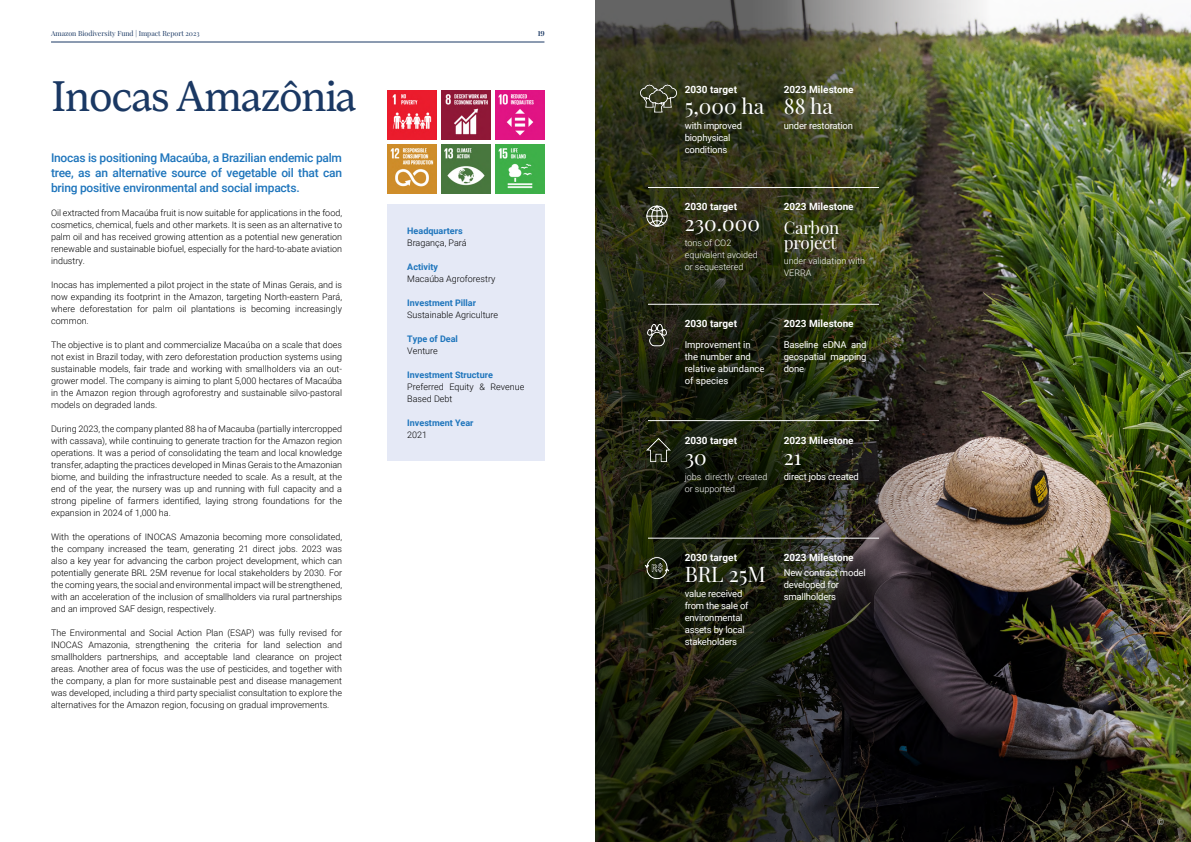
<style>
.page{position:relative;width:1191px;height:842px;background:#fff}
.page>*{position:absolute;margin:0;border:0;box-sizing:border-box;transform-origin:0 0}
.t1{font:43px "Loretta";letter-spacing:-.03em;color:#1a3863}
.t2{font:21px "Playfair Display";color:#fff}
.t3{font:17px/15px "Playfair Display";letter-spacing:-.01em;color:#fff}
.t4{font:500 12px/15px "Roboto";letter-spacing:-.02em;color:#1e75bc;text-align:justify}
.t5{font:700 10px "Roboto";color:#fff}
.t6{font:9.5px/12px "Roboto";letter-spacing:-.02em;color:#fff}
.t7{font:9.5px/12px "Roboto";color:#fff}
.t8{font:300 9px/12px "Roboto";color:#000;text-align:justify}
.t9{font:300 9px/12px "Roboto";color:#fff}
.t10{font:700 9px "Roboto";color:#1e75bc}
.t11{font:500 9px "Roboto";color:#b3b3b3}
.t12{font:7px "Playfair Display";color:#1a3863}
.t13{font:700 7px "Playfair Display";color:#1a3863}
</style>
<div class="page">
<div style="left:387px;top:204px;width:157px;height:257px;background:#e5e9f6"></div>
<img style="left:1157px;top:15px;width:34px;height:827px">
<img style="left:387px;top:144px;width:49px;height:49px">
<img style="left:595px;top:0;width:562px;height:842px">
<img style="left:634px;top:74px;width:48px;height:48px">
<img style="left:631px;top:191px;width:51px;height:51px">
<img style="left:631px;top:310px;width:51px;height:51px">
<img style="left:634px;top:426px;width:48px;height:48px">
<img style="left:631px;top:542px;width:51px;height:51px">
<hr style="left:648px;top:187px;width:231px;height:1px;background:#fff">
<hr style="left:648px;top:304px;width:231px;height:1px;background:#fff">
<hr style="left:648px;top:420px;width:231px;height:1px;background:#fff">
<hr style="left:648px;top:538px;width:231px;height:1px;background:#fff">
<img style="left:441px;top:144px;width:49px;height:49px">
<img style="left:495px;top:144px;width:49px;height:49px">
<img style="left:495px;top:90px;width:49px;height:49px">
<img style="left:387px;top:90px;width:49px;height:49px">
<img style="left:441px;top:90px;width:49px;height:49px">
<hr style="left:51px;top:42px;width:493px;height:1px;background:#1a3863">
<p class="t12" style="left:51px;top:28px;width:150px">Amazon Biodiversity Fund | Impact Report 2023</p>
<p class="t13" style="left:538px;top:28px;width:8px">19</p>
<h1 class="t1" style="left:51px;top:73px;width:307px">Inocas Amazônia</h1>
<h3 class="t4" style="left:51px;top:150px;width:292px">Inocas is positioning Macaúba, a Brazilian endemic palm tree, as an alternative source of vegetable oil that can bring positive environmental and social impacts.</h3>
<p class="t8" style="left:51px;top:206px;width:292px">Oil extracted from Macaúba fruit is now suitable for applications in the food, cosmetics, chemical, fuels and other markets. It is seen as an alternative to palm oil and has received growing attention as a potential new generation renewable and sustainable biofuel, especially for the hard-to-abate aviation industry.</p>
<p class="t8" style="left:51px;top:278px;width:292px">Inocas has implemented a pilot project in the state of Minas Gerais, and is now expanding its footprint in the Amazon, targeting North-eastern Pará, where deforestation for palm oil plantations is becoming increasingly common.</p>
<p class="t8" style="left:51px;top:338px;width:292px">The objective is to plant and commercialize Macaúba on a scale that does not exist in Brazil today, with zero deforestation production systems using sustainable models, fair trade and working with smallholders via an out&shy;grower model. The company is aiming to plant 5,000 hectares of Macaúba in the Amazon region through agroforestry and sustainable silvo-pastoral models on degraded lands.</p>
<p class="t8" style="left:51px;top:422px;width:292px">During 2023, the company planted 88 ha of Macauba (partially intercropped with cassava), while continuing to generate traction for the Amazon region operations. It was a period of consolidating the team and local knowledge transfer, adapting the practices developed in Minas Gerais to the Amazonian biome, and building the infrastructure needed to scale. As a result, at the end of the year, the nursery was up and running with full capacity and a strong pipeline of farmers identified, laying strong foundations for the expansion in 2024 of 1,000 ha.</p>
<p class="t8" style="left:51px;top:530px;width:292px">With the operations of INOCAS Amazonia becoming more consolidated, the company increased the team, generating 21 direct jobs. 2023 was also a key year for advancing the carbon project development, which can potentially generate BRL 25M revenue for local stakeholders by 2030. For the coming years, the social and environmental impact will be strengthened, with an acceleration of the inclusion of smallholders via rural partnerships and an improved SAF design, respectively.</p>
<p class="t8" style="left:51px;top:626px;width:292px">The Environmental and Social Action Plan (ESAP) was fully revised for INOCAS Amazonia, strengthening the criteria for land selection and smallholders partnerships, and acceptable land clearance on project areas. Another area of focus was the use of pesticides, and together with the company, a plan for more sustainable pest and disease management was developed, including a third party specialist consultation to explore the alternatives for the Amazon region, focusing on gradual improvements.</p>
<p class="t10" style="left:407px;top:224px;width:57px">Headquarters</p>
<p class="t8" style="left:407px;top:236px;width:61px">Bragança, Pará</p>
<p class="t10" style="left:407px;top:260px;width:32px">Activity</p>
<p class="t8" style="left:407px;top:272px;width:90px">Macaúba Agroforestry</p>
<p class="t10" style="left:407px;top:296px;width:70px">Investment Pillar</p>
<p class="t8" style="left:407px;top:308px;width:92px">Sustainable Agriculture</p>
<p class="t10" style="left:407px;top:332px;width:52px">Type of Deal</p>
<p class="t8" style="left:407px;top:344px;width:32px">Venture</p>
<p class="t10" style="left:407px;top:368px;width:87px">Investment Structure</p>
<p class="t8" style="left:407px;top:380px;width:119px">Preferred Equity &amp; Revenue<br>Based Debt</p>
<p class="t10" style="left:407px;top:416px;width:68px">Investment Year</p>
<p class="t8" style="left:407px;top:428px;width:21px">2021</p>
<p class="t5" style="left:684px;top:82px;width:54px">2030 target</p>
<h2 class="t2" style="left:684px;top:90px;width:81px">5,000 ha</h2>
<p class="t6" style="left:684px;top:119px;width:59px">with improved biophysical conditions</p>
<p class="t5" style="left:783px;top:82px;width:71px">2023 Milestone</p>
<h2 class="t2" style="left:783px;top:90px;width:51px">88 ha</h2>
<p class="t6" style="left:783px;top:119px;width:71px">under restoration</p>
<p class="t5" style="left:684px;top:199px;width:54px">2030 target</p>
<h2 class="t2" style="left:684px;top:207px;width:77px">230.000</h2>
<p class="t9" style="left:684px;top:236px;width:75px">tons of CO2 equivalent avoided or sequestered</p>
<p class="t5" style="left:684px;top:316px;width:54px">2030 target</p>
<p class="t7" style="left:684px;top:338px;width:81px">Improvement in the number and relative abundance of species</p>
<p class="t5" style="left:783px;top:199px;width:71px">2023 Milestone</p>
<h3 class="t3" style="left:783px;top:219px;width:57px">Carbon project</h3>
<p class="t9" style="left:783px;top:254px;width:83px">under validation with<br>VERRA</p>
<p class="t5" style="left:783px;top:316px;width:71px">2023 Milestone</p>
<p class="t6" style="left:783px;top:338px;width:84px;text-align:justify">Baseline eDNA and geospatial mapping done</p>
<p class="t5" style="left:684px;top:433px;width:54px">2030 target</p>
<h2 class="t2" style="left:684px;top:441px;width:24px">30</h2>
<p class="t9" style="left:684px;top:470px;width:84px">jobs directly created or supported</p>
<p class="t5" style="left:783px;top:433px;width:71px">2023 Milestone</p>
<h2 class="t2" style="left:783px;top:441px;width:19px">21</h2>
<p class="t6" style="left:783px;top:470px;width:77px">direct jobs created</p>
<p class="t5" style="left:684px;top:550px;width:54px">2030 target</p>
<h2 class="t2" style="left:684px;top:558px;width:83px">BRL 25M</h2>
<p class="t6" style="left:684px;top:587px;width:65px">value received from the sale of environmental assets by local stakeholders</p>
<p class="t5" style="left:783px;top:550px;width:71px">2023 Milestone</p>
<p class="t6" style="left:783px;top:566px;width:83px">New contract model developed for smallholders</p>
<p class="t11" style="left:1157px;top:815px;width:9px">©</p>
</div>
